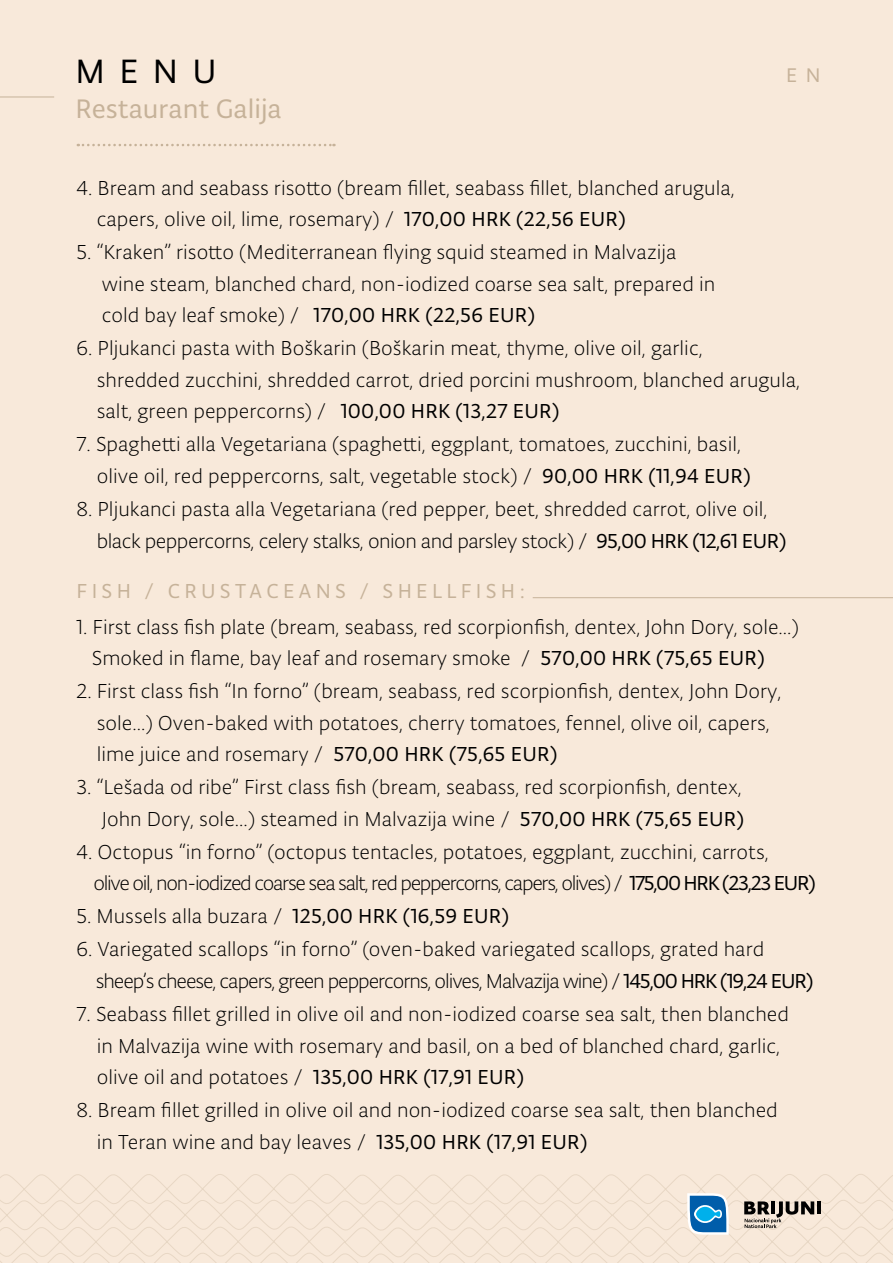
<style>
.page{position:relative;width:893px;height:1263px;background:#f8e9da}
.page>*{position:absolute;margin:0;border:0;box-sizing:border-box;transform-origin:0 0}
.t1{font:35.85px "Typonine Sans Pro Normal";color:#000}
.t2{font:28.5px "Typonine Sans Pro Normal";color:#c6b299}
.t3{font:300 21.6px/31.5px "Typonine Sans Pro";color:#000}
.t4{font:21.6px "Typonine Sans Pro Normal";letter-spacing:.01em;color:#000}
.t5{font:21.6px "Typonine Sans Pro Normal";letter-spacing:.2em;color:#c6b299}
.t6{font:21px "Typonine Sans Pro Normal";color:#c6b299}
.s1{font-family:"Typonine Sans Pro Normal";font-weight:400}
.s2{font-family:"Typonine Sans Pro";font-weight:300}
</style>
<div class="page">
<svg style="left:0;top:1174px;width:893px;height:89px"></svg>
<svg style="left:744px;top:1201px;width:70px;height:27px"></svg>
<hr style="left:817px;top:1201px;width:4px;height:13px;background:#000">
<svg style="left:687px;top:1193px;width:42px;height:42px;background:#589ecc"></svg>
<svg style="left:78px;top:144px;width:256px;height:2px"></svg>
<hr style="left:0;top:97px;width:54px;height:1px;background:#c6b299">
<hr style="left:533px;top:597px;width:360px;height:1px;background:#c6b299">
<h1 class="t1" style="left:75px;top:51px;width:143px">MENU</h1>
<h2 class="t2" style="left:75px;top:92px;width:208px">Restaurant Galija</h2>
<p class="t6" style="left:786px;top:63px;width:36px">E N</p>
<p class="t3" style="left:97px;top:172px;width:640px;text-indent:-20px">4. Bream and seabass risotto (bream fillet, seabass fillet, blanched arugula, capers, olive oil, lime, rosemary) / <span class="s1">170,00 HRK (22,56 EUR)</span></p>
<p class="t3" style="left:102px;top:236px;width:615px;text-indent:-25px">5. “Kraken” risotto (Mediterranean flying squid steamed in Malvazija wine steam, blanched chard, non-iodized coarse sea salt, prepared in</p>
<p class="t4" style="left:102px;top:303px;width:435px"><span class="s2">cold bay leaf smoke) /</span> 170,00 HRK (22,56 EUR)</p>
<p class="t3" style="left:97px;top:332px;width:705px;text-indent:-20px">6. Pljukanci pasta with Boškarin (Boškarin meat, thyme, olive oil, garlic,<br>shredded zucchini, shredded carrot, dried porcini mushroom, blanched arugula, salt, green peppercorns) / <span class="s1">100,00 HRK (13,27 EUR)</span></p>
<p class="t3" style="left:97px;top:429px;width:655px;text-indent:-20px">7. Spaghetti alla Vegetariana (spaghetti, eggplant, tomatoes, zucchini, basil, olive oil, red peppercorns, salt, vegetable stock) / <span class="s1">90,00 HRK (11,94 EUR)</span></p>
<p class="t3" style="left:97px;top:493px;width:691px;text-indent:-20px">8. Pljukanci pasta alla Vegetariana (red pepper, beet, shredded carrot, olive oil, black peppercorns, celery stalks, onion and parsley stock) / <span class="s1">95,00 HRK (12,61 EUR)</span></p>
<p class="t5" style="left:77px;top:578px;width:450px">FISH / CRUSTACEANS / SHELLFISH:</p>
<p class="t3" style="left:92px;top:611px;width:709px;text-indent:-15px">1. First class fish plate (bream, seabass, red scorpionfish, dentex, John Dory, sole...)<br>Smoked in flame, bay leaf and rosemary smoke / <span class="s1">570,00 HRK (75,65 EUR)</span></p>
<p class="t3" style="left:97px;top:675px;width:686px;text-indent:-20px">2. First class fish “In forno” (bream, seabass, red scorpionfish, dentex, John Dory, sole...) Oven-baked with potatoes, cherry tomatoes, fennel, olive oil, capers, lime juice and rosemary / <span class="s1">570,00 HRK (75,65 EUR)</span></p>
<p class="t3" style="left:77px;top:771px;width:669px;text-align:right">3. “Lešada od ribe” First class fish (bream, seabass, red scorpionfish, dentex,<br>John Dory, sole...) steamed in Malvazija wine / <span class="s1">570,00 HRK (75,65 EUR)</span></p>
<p class="t3" style="left:93px;top:836px;width:724px;text-indent:-17px">4. Octopus “in forno” (octopus tentacles, potatoes, eggplant, zucchini, carrots,<br>olive oil, non-iodized coarse sea salt, red peppercorns, capers, olives) / <span class="s1">175,00 HRK (23,23 EUR)</span></p>
<p class="t3" style="left:77px;top:900px;width:434px">5. Mussels alla buzara / <span class="s1">125,00 HRK (16,59 EUR)</span></p>
<p class="t3" style="left:96px;top:933px;width:719px;text-indent:-19px">6. Variegated scallops “in forno” (oven-baked variegated scallops, grated hard sheep’s cheese, capers, green peppercorns, olives, Malvazija wine) / <span class="s1">145,00 HRK (19,24 EUR)</span></p>
<p class="t3" style="left:97px;top:998px;width:694px;text-indent:-20px">7. Seabass fillet grilled in olive oil and non-iodized coarse sea salt, then blanched in Malvazija wine with rosemary and basil, on a bed of blanched chard, garlic, olive oil and potatoes / <span class="s1">135,00 HRK (17,91 EUR)</span></p>
<p class="t3" style="left:97px;top:1094px;width:683px;text-indent:-20px">8. Bream fillet grilled in olive oil and non-iodized coarse sea salt, then blanched in Teran wine and bay leaves / <span class="s1">135,00 HRK (17,91 EUR)</span></p>
</div>
